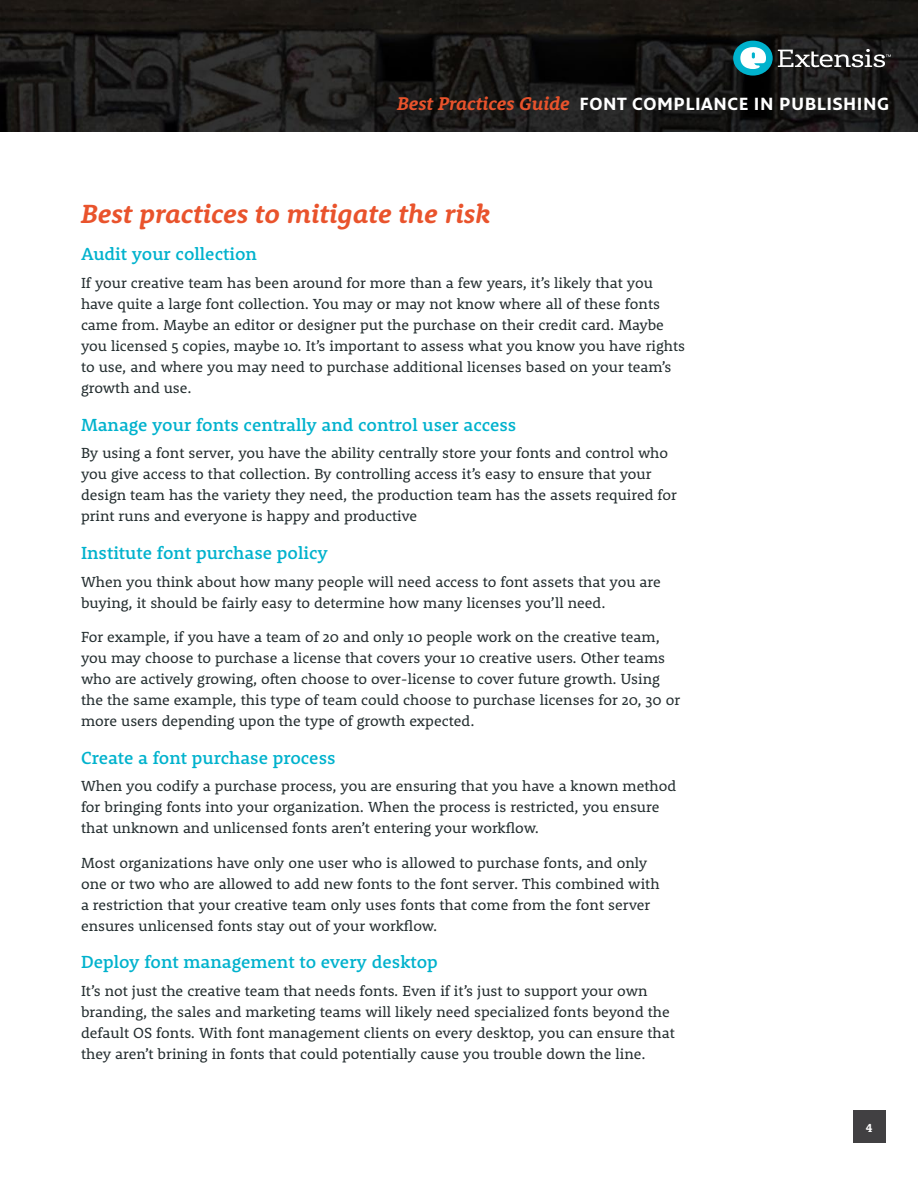
<style>
.page{position:relative;width:918px;height:1188px;background:#fff}
.page>*{position:absolute;margin:0;border:0;box-sizing:border-box;transform-origin:0 0}
.t1{font:italic 700 27px "Rooney Pro";color:#e9532c}
.t2{font:500 18px "Rooney Pro";color:#00b2cd}
.t3{font:700 17.1px "Fresco Sans Pro";letter-spacing:.035em;color:#fff}
.t4{font:15px/21px "Rooney Pro";color:#242e30}
.t5{font:700 12px "Rooney Pro";color:#fff}
.s1{font-family:"Rooney Pro";font-style:italic;font-size:18.9px;color:#e9532c}
</style>
<div class="page">
<img style="left:0;top:0;width:918px;height:131px">
<div style="left:853px;top:1111px;width:33px;height:32px;background:#414042"></div>
<div style="left:733px;top:41px;width:40px;height:35px;background:#00b2cd;border-radius:50%"></div>
<svg style="left:740px;top:47px;width:26px;height:22px"></svg>
<svg style="left:778px;top:49px;width:113px;height:18px"></svg>
<p class="t3" style="left:397px;top:93px;width:494px"><span class="s1">Best Practices Guide</span> FONT COMPLIANCE IN PUBLISHING</p>
<h1 class="t1" style="left:81px;top:196px;width:411px">Best practices to mitigate the risk</h1>
<p class="t2" style="left:81px;top:242px;width:178px">Audit your collection</p>
<p class="t4" style="left:81px;top:272px;width:606px">If your creative team has been around for more than a few years, it’s likely that you have quite a large font collection. You may or may not know where all of these fonts came from. Maybe an editor or designer put the purchase on their credit card. Maybe you licensed 5 copies, maybe 10. It’s important to assess what you know you have rights to use, and where you may need to purchase additional licenses based on your team’s growth and use.</p>
<p class="t2" style="left:81px;top:412px;width:437px">Manage your fonts centrally and control user access</p>
<p class="t4" style="left:81px;top:442px;width:598px">By using a font server, you have the ability centrally store your fonts and control who you give access to that collection. By controlling access it’s easy to ensure that your design team has the variety they need, the production team has the assets required for print runs and everyone is happy and productive</p>
<p class="t2" style="left:81px;top:541px;width:248px">Institute font purchase policy</p>
<p class="t4" style="left:81px;top:570px;width:581px">When you think about how many people will need access to font assets that you are buying, it should be fairly easy to determine how many licenses you’ll need.</p>
<p class="t4" style="left:81px;top:626px;width:601px">For example, if you have a team of 20 and only 10 people work on the creative team, you may choose to purchase a license that covers your 10 creative users. Other teams who are actively growing, often choose to over-license to cover future growth. Using the the same example, this type of team could choose to purchase licenses for 20, 30 or more users depending upon the type of growth expected.</p>
<p class="t2" style="left:81px;top:746px;width:256px">Create a font purchase process</p>
<p class="t4" style="left:81px;top:775px;width:597px">When you codify a purchase process, you are ensuring that you have a known method for bringing fonts into your organization. When the process is restricted, you ensure that unknown and unlicensed fonts aren’t entering your workflow.</p>
<p class="t4" style="left:81px;top:852px;width:580px">Most organizations have only one user who is allowed to purchase fonts, and only one or two who are allowed to add new fonts to the font server. This combined with a restriction that your creative team only uses fonts that come from the font server ensures unlicensed fonts stay out of your workflow.</p>
<p class="t2" style="left:81px;top:950px;width:358px">Deploy font management to every desktop</p>
<p class="t4" style="left:81px;top:980px;width:595px">It’s not just the creative team that needs fonts. Even if it’s just to support your own branding, the sales and marketing teams will likely need specialized fonts beyond the default OS fonts. With font management clients on every desktop, you can ensure that they aren’t brining in fonts that could potentially cause you trouble down the line.</p>
<p class="t5" style="left:866px;top:1120px;width:8px">4</p>
</div>
